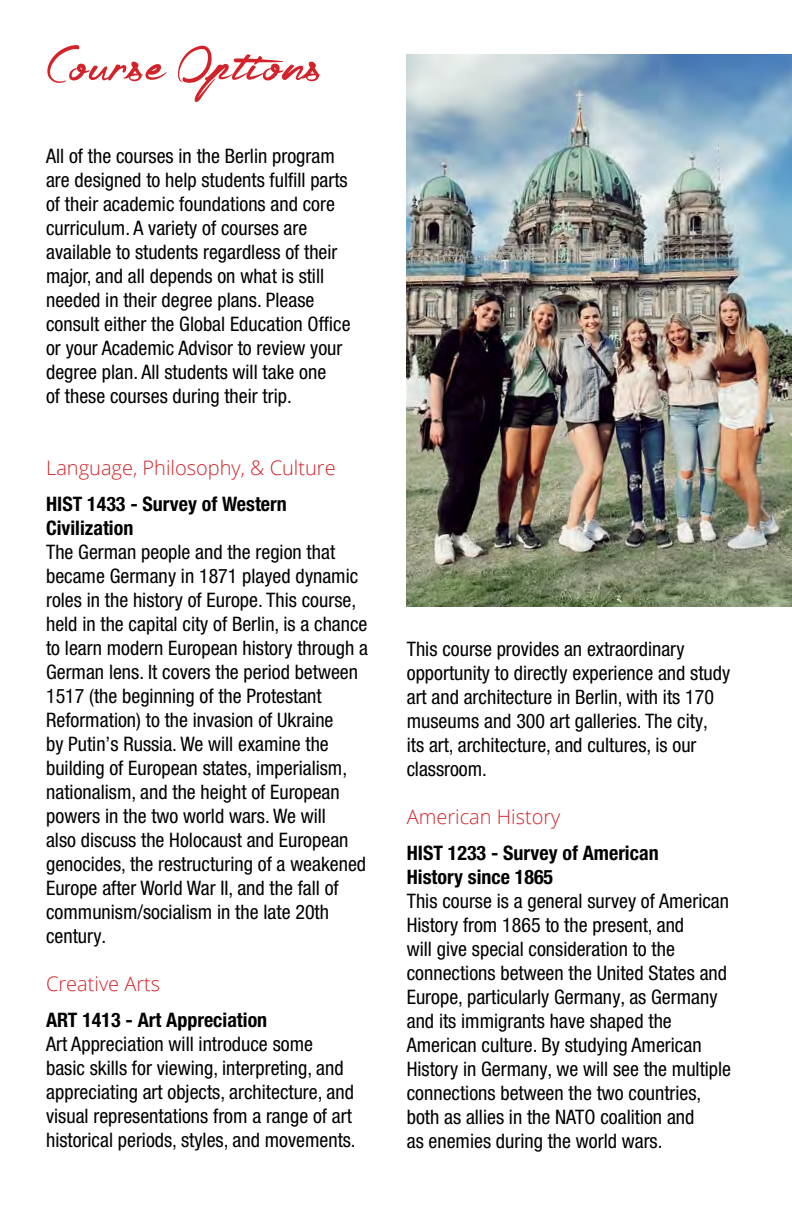
<style>
.page{position:relative;width:792px;height:1224px;background:#fff}
.page>*{position:absolute;margin:0;border:0;box-sizing:border-box;transform-origin:0 0}
.t1{font:72px "la Compagniedes Ombres";letter-spacing:.03em;color:#d2232a}
.t2{font:condensed 20px/24px "Helvetica Neue LT Pro";color:#000}
.t3{font:700 condensed 20px/24px "Helvetica Neue LT Pro";color:#000}
.t4{font:300 20px "Open Sans";color:#d2232a}
</style>
<div class="page">
<img style="left:407px;top:55px;width:385px;height:551px">
<p class="t1" style="left:46px;top:12px;width:277px">Course Options</p>
<p class="t2" style="left:46px;top:144px;width:306px">All of the courses in the Berlin program are designed to help students fulfill parts of their academic foundations and core curriculum. A variety of courses are available to students regardless of their major, and all depends on what is still needed in their degree plans. Please consult either the Global Education Office or your Academic Advisor to review your degree plan. All students will take one<br>of these courses during their trip.</p>
<p class="t4" style="left:46px;top:454px;width:291px">Language, Philosophy, &amp; Culture</p>
<p class="t3" style="left:46px;top:492px;width:242px">HIST 1433 - Survey of Western<br>Civilization</p>
<p class="t2" style="left:46px;top:540px;width:323px">The German people and the region that became Germany in 1871 played dynamic roles in the history of Europe. This course, held in the capital city of Berlin, is a chance to learn modern European history through a German lens. It covers the period between 1517 (the beginning of the Protestant Reformation) to the invasion of Ukraine<br>by Putin’s Russia. We will examine the building of European states, imperialism, nationalism, and the height of European powers in the two world wars. We will<br>also discuss the Holocaust and European genocides, the restructuring of a weakened Europe after World War II, and the fall of communism/socialism in the late 20th century.</p>
<p class="t4" style="left:46px;top:970px;width:116px">Creative Arts</p>
<p class="t3" style="left:46px;top:1008px;width:223px">ART 1413 - Art Appreciation</p>
<p class="t2" style="left:46px;top:1032px;width:311px">Art Appreciation will introduce some basic skills for viewing, interpreting, and appreciating art objects, architecture, and visual representations from a range of art historical periods, styles, and movements.</p>
<p class="t2" style="left:407px;top:637px;width:325px">This course provides an extraordinary opportunity to directly experience and study art and architecture in Berlin, with its 170 museums and 300 art galleries. The city,<br>its art, architecture, and cultures, is our classroom.</p>
<p class="t4" style="left:407px;top:804px;width:155px">American History</p>
<p class="t3" style="left:407px;top:841px;width:253px">HIST 1233 - Survey of American<br>History since 1865</p>
<p class="t2" style="left:407px;top:889px;width:326px">This course is a general survey of American History from 1865 to the present, and<br>will give special consideration to the connections between the United States and Europe, particularly Germany, as Germany and its immigrants have shaped the American culture. By studying American History in Germany, we will see the multiple connections between the two countries, both as allies in the NATO coalition and<br>as enemies during the world wars.</p>
</div>
